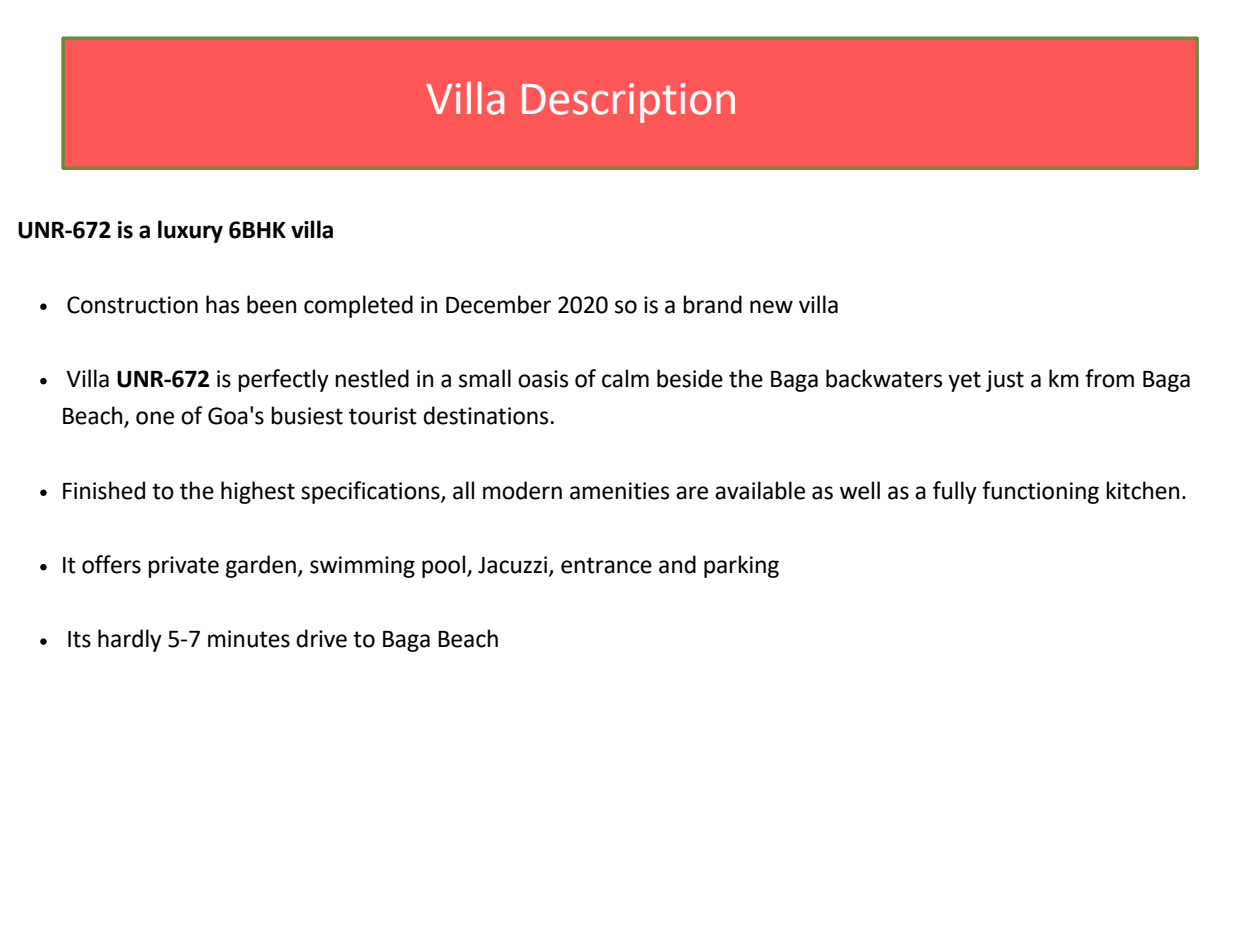
<style>
.page{position:relative;width:1260px;height:945px;background:#fff}
.page>*{position:absolute;margin:0;border:0;box-sizing:border-box;transform-origin:0 0}
.t1{font:48.3px "Calibri";letter-spacing:-.01em;color:#fff}
.t2{font:25.9px/37.3px "Calibri";letter-spacing:-.01em;color:#000}
.t3{font:700 25.9px "Calibri";letter-spacing:-.005em;color:#000}
.s1{font-weight:700}
</style>
<div class="page">
<div style="left:63px;top:38px;width:1134px;height:130px;background:#ff5757"></div>
<div style="left:61px;top:36px;width:1138px;height:134px;border:4px solid #71893f"></div>
<svg style="left:40px;top:304px;width:7px;height:6px"></svg>
<svg style="left:40px;top:378px;width:7px;height:6px"></svg>
<svg style="left:40px;top:490px;width:7px;height:6px"></svg>
<svg style="left:40px;top:564px;width:7px;height:6px"></svg>
<svg style="left:40px;top:638px;width:7px;height:7px"></svg>
<p class="t3" style="left:17px;top:219px;width:319px">UNR-672 is a luxury 6BHK villa</p>
<p class="t1" style="left:426px;top:78px;width:314px">Villa Description</p>
<p class="t2" style="left:67px;top:287px;width:774px">Construction has been completed in December 2020 so is a brand new villa</p>
<p class="t2" style="left:61px;top:362px;width:1132px">Villa <span class="s1">UNR-672</span> is perfectly nestled in a small oasis of calm beside the Baga backwaters yet just a km from Baga<br>Beach, one of Goa's busiest tourist destinations.</p>
<p class="t2" style="left:61px;top:473px;width:1128px">Finished to the highest specifications, all modern amenities are available as well as a fully functioning kitchen.</p>
<p class="t2" style="left:61px;top:548px;width:720px">It offers private garden, swimming pool, Jacuzzi, entrance and parking</p>
<p class="t2" style="left:67px;top:622px;width:435px">Its hardly 5-7 minutes drive to Baga Beach</p>
</div>
